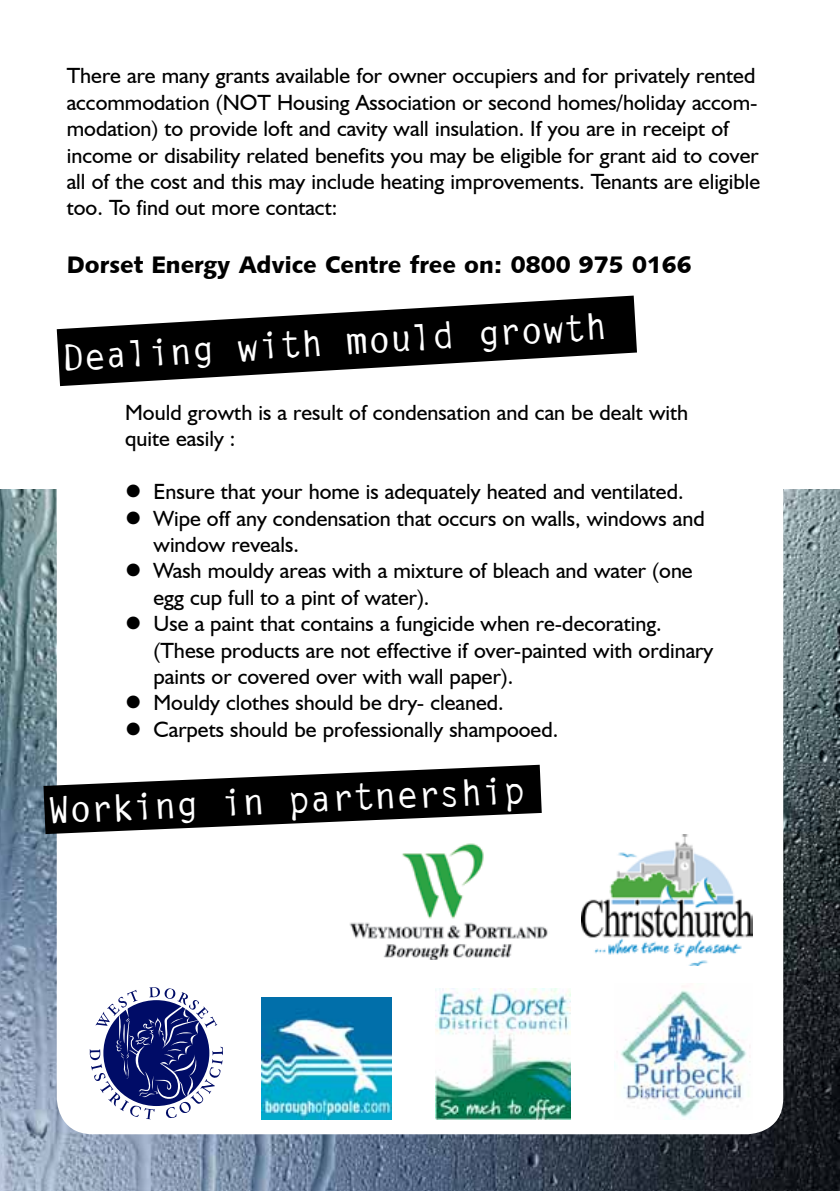
<style>
.page{position:relative;width:840px;height:1191px;background:#fff}
.page>*{position:absolute;margin:0;border:0;box-sizing:border-box;transform-origin:0 0}
.t1{font:36px "DTC Dirty M30";color:#fff}
.t2{font:24px "Humanist 531 BT Black A";color:#000}
.t3{font:22px/26.4px "Humanist 521 BT";color:#000}
</style>
<div class="page">
<img style="left:0;top:489px;width:839px;height:702px">
<div style="left:57px;top:431px;width:725px;height:703px;background:#fff;border-radius:36px"></div>
<svg style="left:90px;top:987px;width:133px;height:132px"></svg>
<img style="left:614px;top:986px;width:136px;height:133px">
<div style="left:435px;top:988px;width:139px;height:131px;background:linear-gradient(to bottom,#fff,#fff)"></div>
<img style="left:435px;top:988px;width:135px;height:131px">
<img style="left:581px;top:834px;width:171px;height:131px">
<img style="left:349px;top:843px;width:199px;height:116px">
<svg style="left:43px;top:764px;width:498px;height:70px"></svg>
<svg style="left:57px;top:295px;width:579px;height:91px;fill:#000"></svg>
<img style="left:262px;top:997px;width:129px;height:122px">
<p class="t3" style="left:67px;top:62px;width:694px">There are many grants available for owner occupiers and for privately rented accommodation (NOT Housing Association or second homes/holiday accom&shy;modation) to provide loft and cavity wall insulation. If you are in receipt of income or disability related benefits you may be eligible for grant aid to cover all of the cost and this may include heating improvements. Tenants are eligible too. To find out more contact:</p>
<p class="t2" style="left:67px;top:249px;width:626px">Dorset Energy Advice Centre free on: 0800 975 0166</p>
<h1 class="t1" style="left:61px;top:335px;width:546px;rotate:-3deg">Dealing with mould growth</h1>
<p class="t3" style="left:125px;top:399px;width:564px">Mould growth is a result of condensation and can be dealt with quite easily :</p>
<p class="t3" style="left:125px;top:478px;width:559px">● Ensure that your home is adequately heated and ventilated.</p>
<p class="t3" style="left:153px;top:504px;width:552px;text-indent:-28px">● Wipe off any condensation that occurs on walls, windows and window reveals.</p>
<p class="t3" style="left:153px;top:557px;width:540px;text-indent:-28px">● Wash mouldy areas with a mixture of bleach and water (one egg cup full to a pint of water).</p>
<p class="t3" style="left:153px;top:610px;width:561px;text-indent:-28px">● Use a paint that contains a fungicide when re-decorating. (These products are not effective if over-painted with ordinary paints or covered over with wall paper).</p>
<p class="t3" style="left:125px;top:689px;width:380px">● Mouldy clothes should be dry- cleaned.</p>
<p class="t3" style="left:125px;top:715px;width:434px">● Carpets should be professionally shampooed.</p>
<h1 class="t1" style="left:48px;top:787px;width:478px;rotate:-2deg">Working in partnership</h1>
</div>
